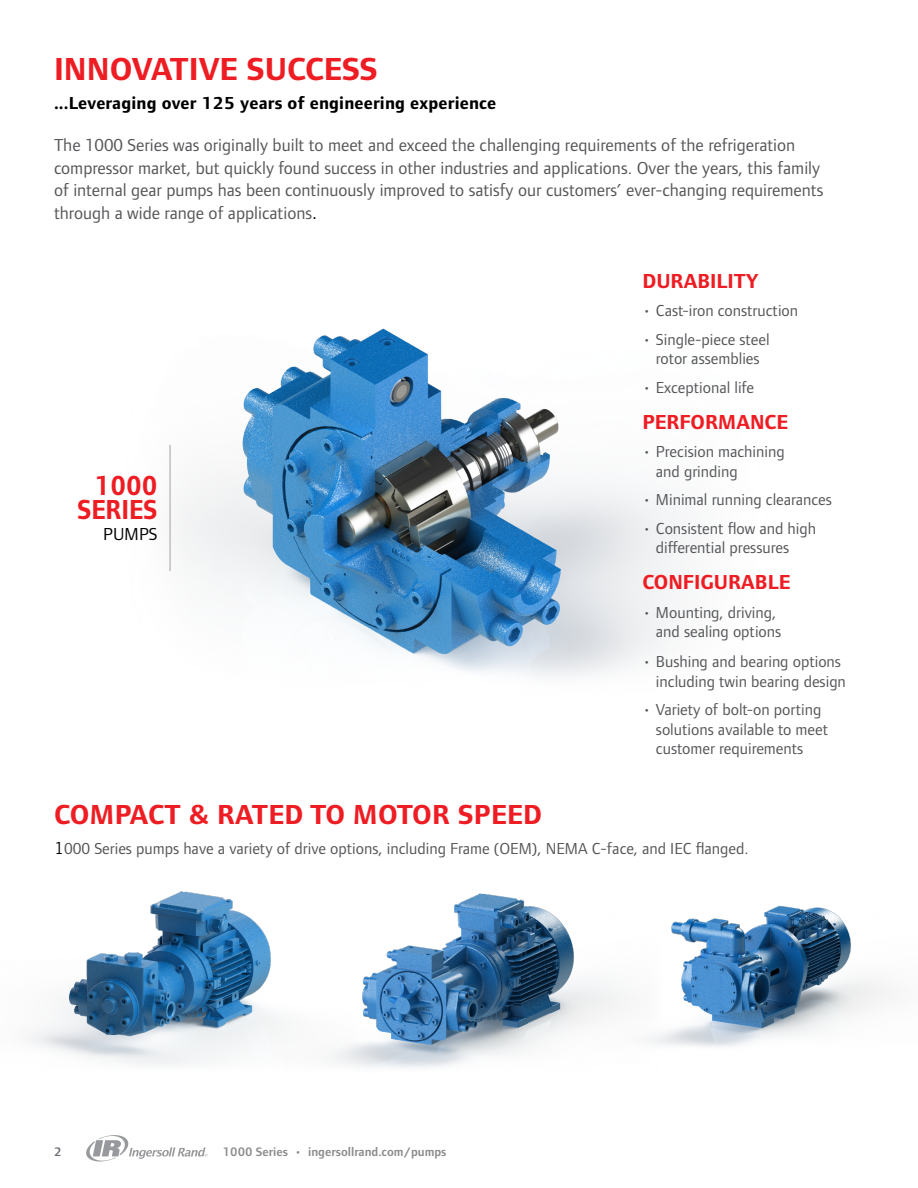
<style>
.page{position:relative;width:918px;height:1188px;background:#fff}
.page>*{position:absolute;margin:0;border:0;box-sizing:border-box;transform-origin:0 0}
.Header_Text{font:700 33px "Foundry Form Sans";color:#ee1d23}
.Header_Text-2{font:700 28.5px "Foundry Form Sans";color:#ee1d23}
.Header_Text-3{font:700 28.5px "Foundry Form Sans";color:#ee1d23;scale:.9 1}
.Paragraph_Style_5{font:700 21px "Foundry Form Sans";color:#ee1d23}
.Paragraph_Style_5-2{font:18px/22.5px "Foundry Form Sans";color:#555659}
.t1{font:700 18px "Foundry Form Sans";letter-spacing:.01em;color:#000}
.t2{font:18px "Foundry Form Sans";color:#000}
.Paragraph_Style_5-3{font:16.5px/19.5px "Foundry Form Sans";color:#555659}
.t3{font:600 12.75px "Foundry Form Sans";color:#8a8b8d}
.t4{font:600 12.75px "Foundry Form Sans";color:#696b73}
.s1{font-family:"Trade Gothic LT";font-size:16.5px;color:#000}
.s2{font-family:"Trade Gothic LT";color:#000}
</style>
<div class="page">
<svg style="left:87px;top:1135px;width:120px;height:27px"></svg>
<img style="left:176px;top:328px;width:509px;height:349px">
<hr style="left:169px;top:445px;width:2px;height:126px;background:#bfbfbf">
<img style="left:28px;top:891px;width:252px;height:174px">
<img style="left:330px;top:893px;width:251px;height:175px">
<img style="left:581px;top:905px;width:311px;height:142px">
<p class="Header_Text" style="left:54px;top:50px;width:325px">INNOVATIVE SUCCESS</p>
<p class="t1" style="left:54px;top:92px;width:444px">...Leveraging over 125 years of engineering experience</p>
<p class="Paragraph_Style_5-2" style="left:54px;top:134px;width:771px">The 1000 Series was originally built to meet and exceed the challenging requirements of the refrigeration compressor market, but quickly found success in other industries and applications. Over the years, this family of internal gear pumps has been continuously improved to satisfy our customers’ ever-changing requirements through a wide range of applications<span class="s1">.</span></p>
<h1 class="Header_Text-3" style="left:95px;top:469px;width:71px">1000</h1>
<h1 class="Header_Text-3" style="left:77px;top:493px;width:91px">SERIES</h1>
<h1 class="t2" style="left:103px;top:523px;width:56px">PUMPS</h1>
<p class="Paragraph_Style_5" style="left:642px;top:268px;width:118px">DURABILITY</p>
<p class="Paragraph_Style_5-3" style="left:642px;top:301px;width:157px">• Cast-iron construction</p>
<p class="Paragraph_Style_5-3" style="left:642px;top:329px;width:129px;text-align:center">• Single-piece steel rotor assemblies</p>
<p class="Paragraph_Style_5-3" style="left:642px;top:377px;width:113px">• Exceptional life</p>
<p class="Paragraph_Style_5" style="left:642px;top:409px;width:147px">PERFORMANCE</p>
<p class="Paragraph_Style_5-3" style="left:656px;top:442px;width:130px;text-indent:-14px">• Precision machining and grinding</p>
<p class="Paragraph_Style_5-3" style="left:642px;top:490px;width:191px">• Minimal running clearances</p>
<p class="Paragraph_Style_5-3" style="left:656px;top:518px;width:162px;text-indent:-14px">• Consistent flow and high differential pressures</p>
<p class="Paragraph_Style_5" style="left:642px;top:570px;width:150px">CONFIGURABLE</p>
<p class="Paragraph_Style_5-3" style="left:656px;top:602px;width:127px;text-indent:-14px">• Mounting, driving, and sealing options</p>
<p class="Paragraph_Style_5-3" style="left:642px;top:652px;width:205px;text-align:right">• Bushing and bearing options including twin bearing design</p>
<p class="Paragraph_Style_5-3" style="left:656px;top:700px;width:174px;text-indent:-14px">• Variety of bolt-on porting solutions available to meet customer requirements</p>
<p class="Header_Text-2" style="left:54px;top:798px;width:490px">COMPACT &amp; RATED TO MOTOR SPEED</p>
<p class="Paragraph_Style_5-3" style="left:54px;top:838px;width:696px"><span class="s2">1</span>000 Series pumps have a variety of drive options, including Frame (OEM), NEMA C-face, and IEC flanged.</p>
<p class="t4" style="left:54px;top:1144px;width:9px">2</p>
<p class="t3" style="left:223px;top:1145px;width:225px">1000 Series • ingersollrand.com/pumps</p>
</div>
